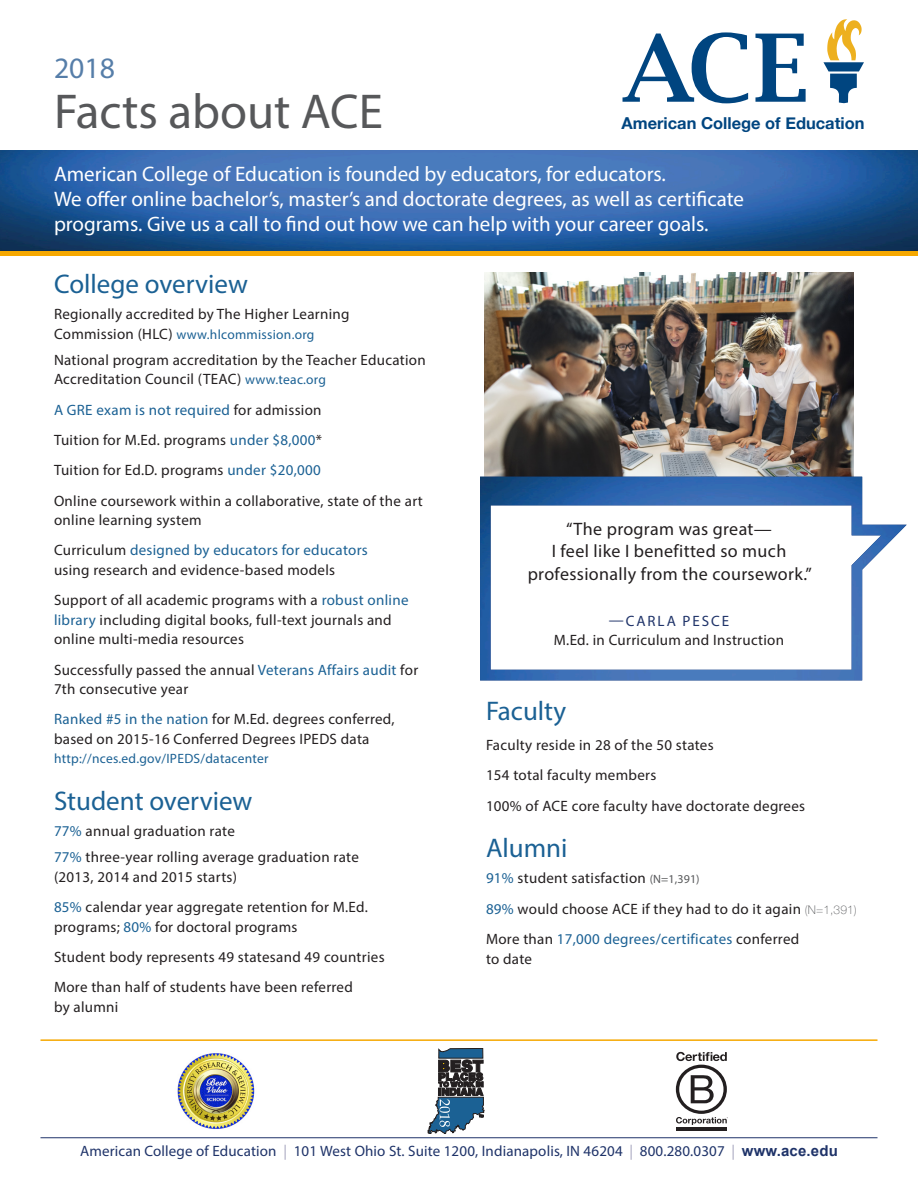
<style>
.page{position:relative;width:918px;height:1188px;background:#fff}
.page>*{position:absolute;margin:0;border:0;box-sizing:border-box;transform-origin:0 0}
.t1{font:49.2px "Myriad Pro";color:#57585a}
.t2{font:29.7px "Myriad Pro";color:#567ea9}
.Subheader{font:27px "Myriad Pro";color:#1b6194}
.Page_Header{font:21px/25.2px "Myriad Pro";color:#fff}
.Body_Copy{font:18px/22.5px "Myriad Pro";letter-spacing:.02em;color:#231f20;text-align:center}
.t3{font:700 16.5px "Helvetica Neue";color:#004580}
.Body_Copy-2{font:15px/19.5px "Myriad Pro";letter-spacing:.02em;color:#231f20}
.Body_Copy-3{font:15px "Myriad Pro";letter-spacing:.01em;color:#1f3369}
.Body_Copy-4{font:15px/19.5px "Myriad Pro";letter-spacing:.02em;color:#1b6194}
.Body_Copy-5{font:15px "Myriad Pro";letter-spacing:.13em;color:#1f3369}
.Body_Copy-6{font:13.5px "Myriad Pro";letter-spacing:.02em;color:#1b6194}
.URL{font:13.5px "Myriad Pro";letter-spacing:.02em;color:#1b6194}
.s1{font-size:15px;color:#231f20}
.s2{font-size:13.5px;color:#1b6194}
.s3{color:#231f20}
.s4{color:#1b6194}
.s5{font-size:12px;color:#57585a}
.s6{font-family:"Helvetica Neue";font-weight:100;font-size:12px;color:#57585a}
.s7{color:#a7a6bf}
.s8{font-family:"Arial";font-weight:700}
</style>
<div class="page">
<svg style="left:428px;top:1048px;width:56px;height:86px"></svg>
<img style="left:485px;top:273px;width:369px;height:204px">
<div style="left:0;top:151px;width:918px;height:105px;background:#f6a800"></div>
<img style="left:0;top:151px;width:918px;height:100px">
<img style="left:480px;top:477px;width:427px;height:203px">
<hr style="left:676px;top:1127px;width:51px;height:3px;background:#231f20">
<svg style="left:676px;top:1052px;width:52px;height:73px"></svg>
<img style="left:177px;top:1053px;width:78px;height:76px">
<hr style="left:40px;top:1137px;width:838px;height:1px;background:#1f3369">
<hr style="left:40px;top:1039px;width:838px;height:2px;background:#f6a800">
<svg style="left:823px;top:19px;width:41px;height:84px"></svg>
<svg style="left:623px;top:32px;width:125px;height:71px"></svg>
<svg style="left:755px;top:34px;width:51px;height:68px"></svg>
<p class="t2" style="left:54px;top:50px;width:62px">2018</p>
<p class="t1" style="left:54px;top:81px;width:331px">Facts about ACE</p>
<p class="Page_Header" style="left:54px;top:161px;width:692px">American College of Education is founded by educators, for educators.<br>We offer online bachelor’s, master’s and doctorate degrees, as well as certificate programs. Give us a call to find out how we can help with your career goals.</p>
<p class="t3" style="left:622px;top:113px;width:244px">American College of Education</p>
<p class="Subheader" style="left:54px;top:267px;width:195px">College overview</p>
<p class="Body_Copy-2" style="left:54px;top:304px;width:297px">Regionally accredited by The Higher Learning</p>
<p class="Body_Copy-6" style="left:54px;top:326px;width:262px"><span class="s1">Commission (HLC)</span> www.hlcommission.org</p>
<p class="Body_Copy-2" style="left:54px;top:350px;width:373px">National program accreditation by the Teacher Education<br>Accreditation Council (TEAC) <span class="s2">www.teac.org</span></p>
<p class="Body_Copy-4" style="left:54px;top:400px;width:269px">A GRE exam is not required <span class="s3">for admission</span></p>
<p class="Body_Copy-2" style="left:54px;top:430px;width:270px">Tuition for M.Ed. programs <span class="s4">under $8,000</span>*</p>
<p class="Body_Copy-2" style="left:54px;top:460px;width:268px">Tuition for Ed.D. programs <span class="s4">under $20,000</span></p>
<p class="Body_Copy-2" style="left:54px;top:491px;width:370px">Online coursework within a collaborative, state of the art online learning system</p>
<p class="Body_Copy-2" style="left:54px;top:540px;width:315px">Curriculum <span class="s4">designed by educators for educators </span>using research and evidence-based models</p>
<p class="Body_Copy-2" style="left:54px;top:590px;width:356px">Support of all academic programs with a <span class="s4">robust online library</span> including digital books, full-text journals and online multi-media resources</p>
<p class="Body_Copy-2" style="left:54px;top:660px;width:366px">Successfully passed the annual <span class="s4">Veterans Affairs audit</span> for<br>7th consecutive year</p>
<p class="Body_Copy-2" style="left:54px;top:709px;width:342px"><span class="s4">Ranked #5 in the nation</span> for M.Ed. degrees conferred, based on 2015-16 Conferred Degrees IPEDS data</p>
<p class="URL" style="left:54px;top:751px;width:216px">http://nces.ed.gov/IPEDS/datacenter</p>
<p class="Subheader" style="left:54px;top:784px;width:200px">Student overview</p>
<p class="Body_Copy-2" style="left:54px;top:821px;width:182px"><span class="s4">77%</span> annual graduation rate</p>
<p class="Body_Copy-2" style="left:54px;top:847px;width:306px"><span class="s4">77%</span> three-year rolling average graduation rate (2013, 2014 and 2015 starts)</p>
<p class="Body_Copy-2" style="left:54px;top:897px;width:315px"><span class="s4">85%</span> calendar year aggregate retention for M.Ed. programs; <span class="s4">80%</span> for doctoral programs</p>
<p class="Body_Copy-2" style="left:54px;top:947px;width:332px">Student body represents 49 statesand 49 countries</p>
<p class="Body_Copy-2" style="left:54px;top:977px;width:300px">More than half of students have been referred by alumni</p>
<p class="Body_Copy" style="left:528px;top:517px;width:286px">“The program was great—<br>I feel like I benefitted so much professionally from the coursework.”</p>
<p class="Body_Copy-5" style="left:609px;top:611px;width:122px">—CARLA PESCE</p>
<p class="Body_Copy-2" style="left:554px;top:630px;width:232px">M.Ed. in Curriculum and Instruction</p>
<p class="Subheader" style="left:486px;top:694px;width:82px">Faculty</p>
<p class="Body_Copy-2" style="left:486px;top:735px;width:229px">Faculty reside in 28 of the 50 states</p>
<p class="Body_Copy-2" style="left:486px;top:765px;width:172px">154 total faculty members</p>
<p class="Body_Copy-2" style="left:486px;top:796px;width:321px">100% of ACE core faculty have doctorate degrees</p>
<p class="Subheader" style="left:486px;top:831px;width:83px">Alumni</p>
<p class="Body_Copy-2" style="left:486px;top:868px;width:215px"><span class="s4">91%</span> student satisfaction <span class="s5">(N=1,391)</span></p>
<p class="Body_Copy-2" style="left:486px;top:899px;width:372px"><span class="s4">89%</span> would choose ACE if they had to do it again <span class="s6">(N=1,391)</span></p>
<p class="Body_Copy-4" style="left:486px;top:929px;width:315px"><span class="s3">More than</span> 17,000 degrees/certificates <span class="s3">conferred to date</span></p>
<p class="Body_Copy-3" style="left:80px;top:1141px;width:759px">American College of Education <span class="s7">|</span> 101 West Ohio St. Suite 1200, Indianapolis, IN 46204 <span class="s7">|</span> 800.280.0307 <span class="s7">|</span> <span class="s8">www.ace.edu</span></p>
</div>
